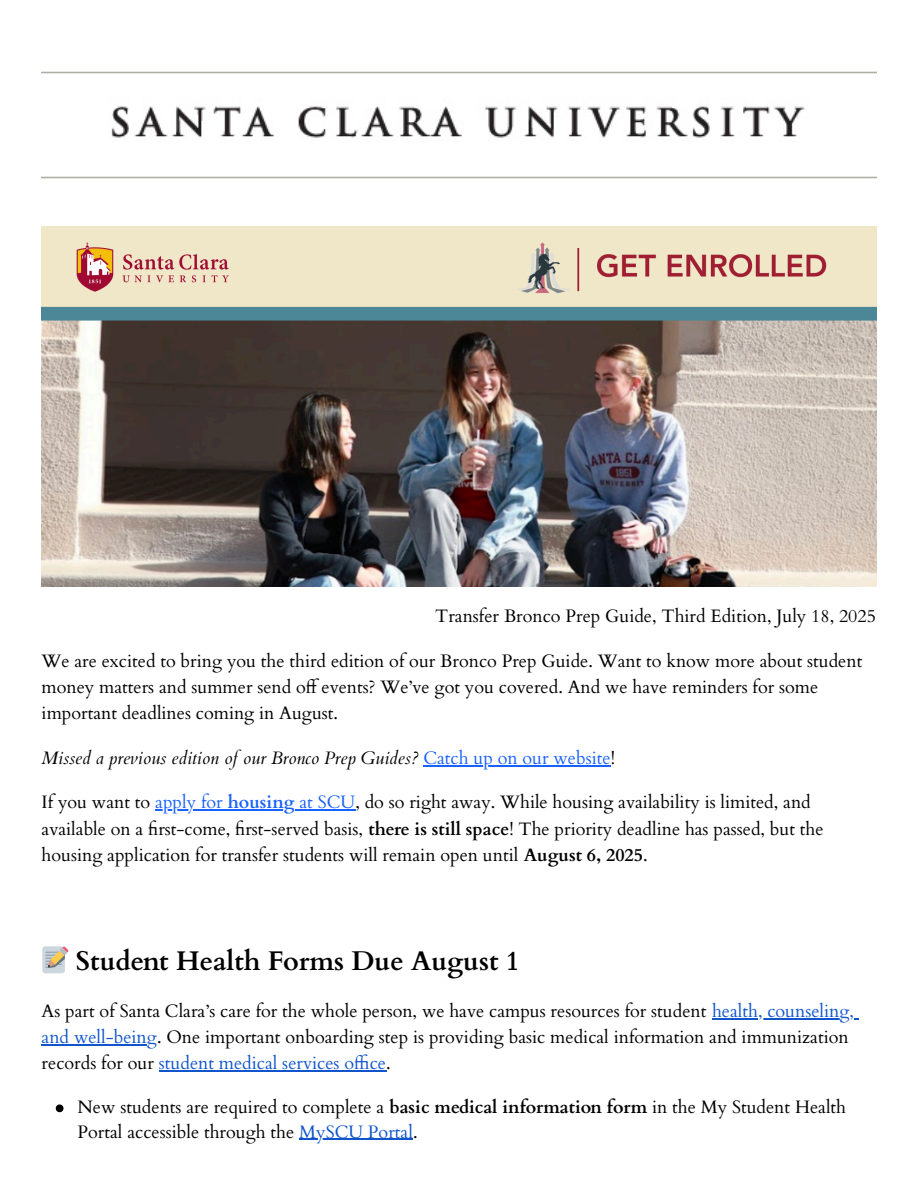
<style>
.page{position:relative;width:918px;height:1186px;background:#fff}
.page>*{position:absolute;margin:0;border:0;box-sizing:border-box;transform-origin:0 0}
.t1{font:700 27px "Cardo";color:#000}
.t2{font:18px/25.8px "Cardo";color:#000}
.t3{font:italic 18px "Cardo";color:#000}
.s1{font-style:normal;color:#1a62ff}
.s2{font-style:normal}
.s3{color:#1a62ff}
.s4{font-weight:700;color:#1a62ff}
.s5{font-weight:700}
.s6{color:#15c}
</style>
<div class="page">
<svg style="left:56px;top:1104px;width:7px;height:8px"></svg>
<img style="left:42px;top:71px;width:834px;height:108px">
<img style="left:42px;top:226px;width:834px;height:360px">
<hr style="left:423px;top:765px;width:188px;height:1px;background:#1a62ff">
<hr style="left:155px;top:809px;width:73px;height:1px;background:#1a62ff">
<hr style="left:228px;top:809px;width:67px;height:1px;background:#1a62ff">
<hr style="left:295px;top:809px;width:60px;height:1px;background:#1a62ff">
<hr style="left:712px;top:1018px;width:142px;height:1px;background:#15c">
<hr style="left:42px;top:1044px;width:115px;height:1px;background:#15c">
<hr style="left:159px;top:1070px;width:227px;height:1px;background:#15c">
<hr style="left:299px;top:1138px;width:114px;height:2px;background:#15c">
<p class="t2" style="left:435px;top:604px;width:442px">Transfer Bronco Prep Guide, Third Edition, July 18, 2025</p>
<p class="t2" style="left:42px;top:649px;width:822px">We are excited to bring you the third edition of our Bronco Prep Guide. Want to know more about student money matters and summer send off events? We’ve got you covered. And we have reminders for some important deadlines coming in August.</p>
<p class="t3" style="left:42px;top:746px;width:575px">Missed a previous edition of our Bronco Prep Guides? <span class="s1">Catch up on our website</span><span class="s2">!</span></p>
<p class="t2" style="left:42px;top:789px;width:784px;line-height:26.4px">If you want to <span class="s3">apply for</span> <span class="s4">housing</span> <span class="s3">at SCU</span>, do so right away. While housing availability is limited, and available on a first-come, first-served basis, <span class="s5">there is still space</span>! The priority deadline has passed, but the housing application for transfer students will remain open until <span class="s5">August 6, 2025</span>.</p>
<h1 class="t1" style="left:76px;top:943px;width:445px">Student Health Forms Due August 1</h1>
<p class="t2" style="left:42px;top:998px;width:814px">As part of Santa Clara’s care for the whole person, we have campus resources for student <span class="s6">health, counseling, and well-being</span>. One important onboarding step is providing basic medical information and immunization records for our <span class="s6">student medical services office</span>.</p>
<p class="t2" style="left:78px;top:1095px;width:770px;line-height:24.8px">New students are required to complete a <span class="s5">basic medical information form</span> in the My Student Health<br>Portal accessible through the <span class="s6">MySCU Portal</span>.</p>
</div>
